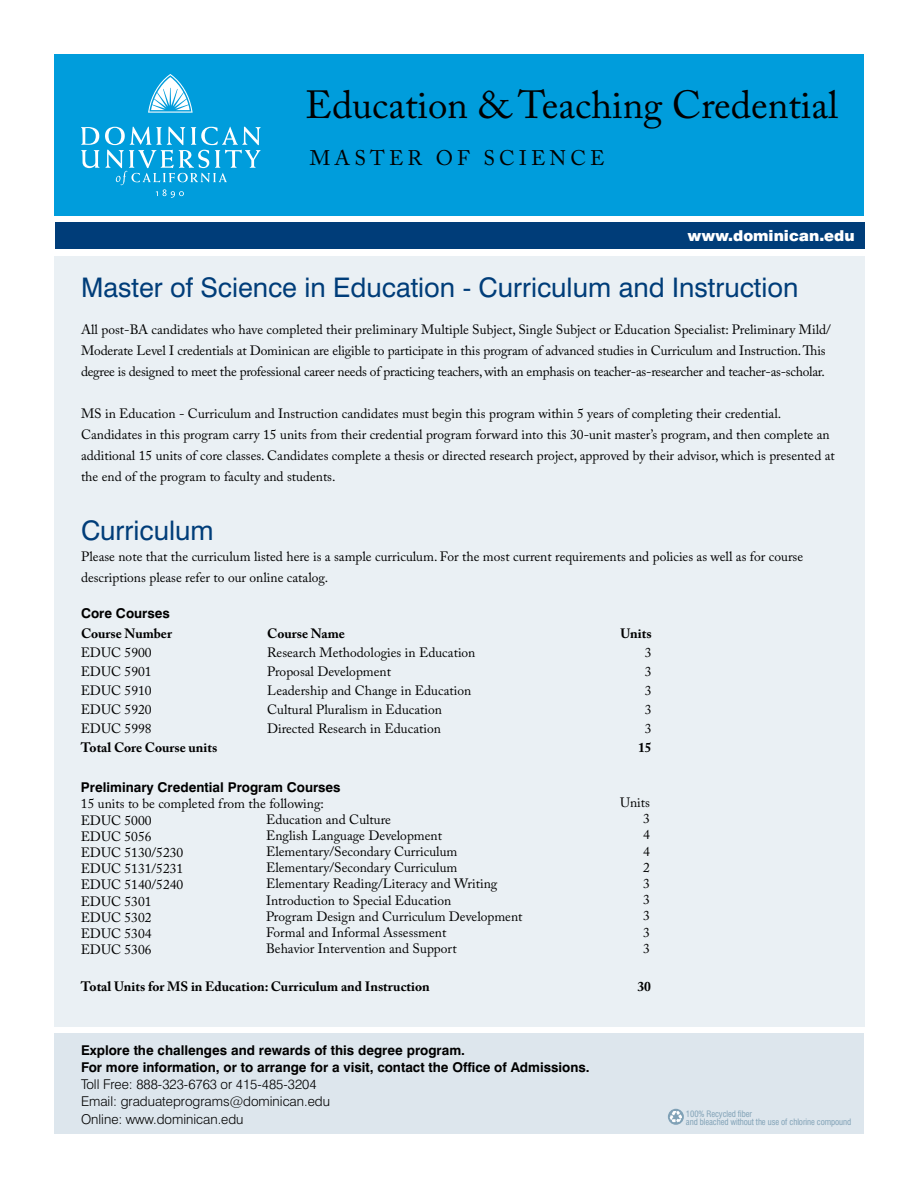
<style>
.page{position:relative;width:918px;height:1188px;background:#fff}
.page>*{position:absolute;margin:0;border:0;box-sizing:border-box;transform-origin:0 0}
.t1{font:39px "Adobe Caslon Pro";color:#000}
.t2{font:27px "Swiss 721 BT";color:#003d79}
.t3{font:21px "Adobe Caslon Pro";letter-spacing:.2em;color:#000}
.t4{font:900 15px "Swiss 721 BT";color:#fff}
.t5{font:13.5px/16.2px "Adobe Caslon Pro";color:#000}
.t6{font:700 13.5px/17.2px "Swiss 721 BT";color:#000}
.t7{font:700 13.5px/20.4px "Adobe Caslon Pro";color:#000}
.t8{font:condensed 8.7px/7.8px "Swiss 721 BT";letter-spacing:-.01em;color:#80a1b6}
.s1{font-family:"Swiss 721 BT"}
.s2{font-family:"Swiss 721 BT";font-weight:700}
.s3{font-weight:300}
</style>
<div class="page">
<div style="left:54px;top:256px;width:811px;height:771px;background:#eaf0f4"></div>
<div style="left:54px;top:1033px;width:810px;height:101px;background:#dde6ed"></div>
<div style="left:55px;top:222px;width:810px;height:27px;background:#003d79"></div>
<div style="left:54px;top:54px;width:810px;height:162px;background:#009ddc"></div>
<svg style="left:81px;top:127px;width:18px;height:41px"></svg>
<svg style="left:105px;top:127px;width:156px;height:71px"></svg>
<svg style="left:148px;top:74px;width:45px;height:39px"></svg>
<svg style="left:668px;top:1109px;width:16px;height:16px"></svg>
<svg style="left:670px;top:1111px;width:12px;height:12px"></svg>
<p class="t1" style="left:305px;top:82px;width:534px">Education &amp; Teaching Credential</p>
<p class="t3" style="left:310px;top:145px;width:296px">MASTER OF SCIENCE</p>
<p class="t4" style="left:687px;top:227px;width:169px">www.dominican.edu</p>
<p class="t2" style="left:81px;top:271px;width:719px">Master of Science in Education - Curriculum and Instruction</p>
<p class="t5" style="left:81px;top:319px;width:752px;line-height:21px">All post-BA candidates who have completed their preliminary Multiple Subject, Single Subject or Education Specialist: Preliminary Mild/<br>Moderate Level I credentials at Dominican are eligible to participate in this program of advanced studies in Curriculum and Instruction. This degree is designed to meet the professional career needs of practicing teachers, with an emphasis on teacher-as-researcher and teacher-as-scholar.</p>
<p class="t5" style="left:81px;top:403px;width:755px;line-height:21px">MS in Education - Curriculum and Instruction candidates must begin this program within 5 years of completing their credential.<br>Candidates in this program carry 15 units from their credential program forward into this 30-unit master’s program, and then complete an additional 15 units of core classes. Candidates complete a thesis or directed research project, approved by their advisor, which is presented at the end of the program to faculty and students.</p>
<p class="t2" style="left:81px;top:514px;width:134px">Curriculum</p>
<p class="t5" style="left:81px;top:546px;width:724px;line-height:21px">Please note that the curriculum listed here is a sample curriculum. For the most current requirements and policies as well as for course descriptions please refer to our online catalog.</p>
<p class="t7" style="left:81px;top:603px;width:93px"><span class="s1">Core Courses<br></span>Course Number</p>
<p class="t7" style="left:267px;top:623px;width:79px">Course Name</p>
<p class="t7" style="left:620px;top:623px;width:33px">Units</p>
<p class="t5" style="left:81px;top:644px;width:72px">EDUC 5900</p>
<p class="t5" style="left:267px;top:644px;width:210px">Research Methodologies in Education</p>
<p class="t5" style="left:645px;top:644px;width:8px">3</p>
<p class="t5" style="left:81px;top:663px;width:72px">EDUC 5901</p>
<p class="t5" style="left:267px;top:663px;width:125px">Proposal Development</p>
<p class="t5" style="left:645px;top:663px;width:8px">3</p>
<p class="t5" style="left:81px;top:682px;width:72px">EDUC 5910</p>
<p class="t5" style="left:267px;top:682px;width:206px">Leadership and Change in Education</p>
<p class="t5" style="left:645px;top:682px;width:8px">3</p>
<p class="t5" style="left:81px;top:701px;width:72px">EDUC 5920</p>
<p class="t5" style="left:267px;top:701px;width:176px">Cultural Pluralism in Education</p>
<p class="t5" style="left:645px;top:701px;width:8px">3</p>
<p class="t5" style="left:81px;top:720px;width:72px">EDUC 5998</p>
<p class="t5" style="left:267px;top:720px;width:175px">Directed Research in Education</p>
<p class="t5" style="left:645px;top:720px;width:8px">3</p>
<p class="t7" style="left:81px;top:737px;width:138px">Total Core Course units</p>
<p class="t7" style="left:638px;top:737px;width:15px">15</p>
<p class="t5" style="left:81px;top:779px;width:261px"><span class="s2">Preliminary Credential Program Courses<br></span>15 units to be completed from the following:<br>EDUC 5000<br>EDUC 5056<br>EDUC 5130/5230<br>EDUC 5131/5231<br>EDUC 5140/5240<br>EDUC 5301<br>EDUC 5302<br>EDUC 5304<br>EDUC 5306</p>
<p class="t7" style="left:81px;top:977px;width:350px">Total Units for MS in Education: Curriculum and Instruction</p>
<p class="t7" style="left:637px;top:977px;width:15px">30</p>
<p class="t5" style="left:643px;top:794px;width:8px;text-align:justify;text-indent:-23px">Units 3<br>4<br>4<br>2<br>3<br>3<br>3<br>3<br>3</p>
<p class="t5" style="left:266px;top:811px;width:258px">Education and Culture<br>English Language Development Elementary/Secondary Curriculum Elementary/Secondary Curriculum Elementary Reading/Literacy and Writing Introduction to Special Education<br>Program Design and Curriculum Development Formal and Informal Assessment<br>Behavior Intervention and Support</p>
<p class="t6" style="left:81px;top:1041px;width:510px">Explore the challenges and rewards of this degree program.<br>For more information, or to arrange for a visit, contact the Office of Admissions.<br><span class="s3">Toll Free: 888-323-6763 or 415-485-3204<br>Email: graduateprograms@dominican.edu<br>Online: www.dominican.edu</span></p>
<p class="t8" style="left:686px;top:1110px;width:167px">100% Recycled fiber<br>and bleached without the use of chlorine compound</p>
</div>
